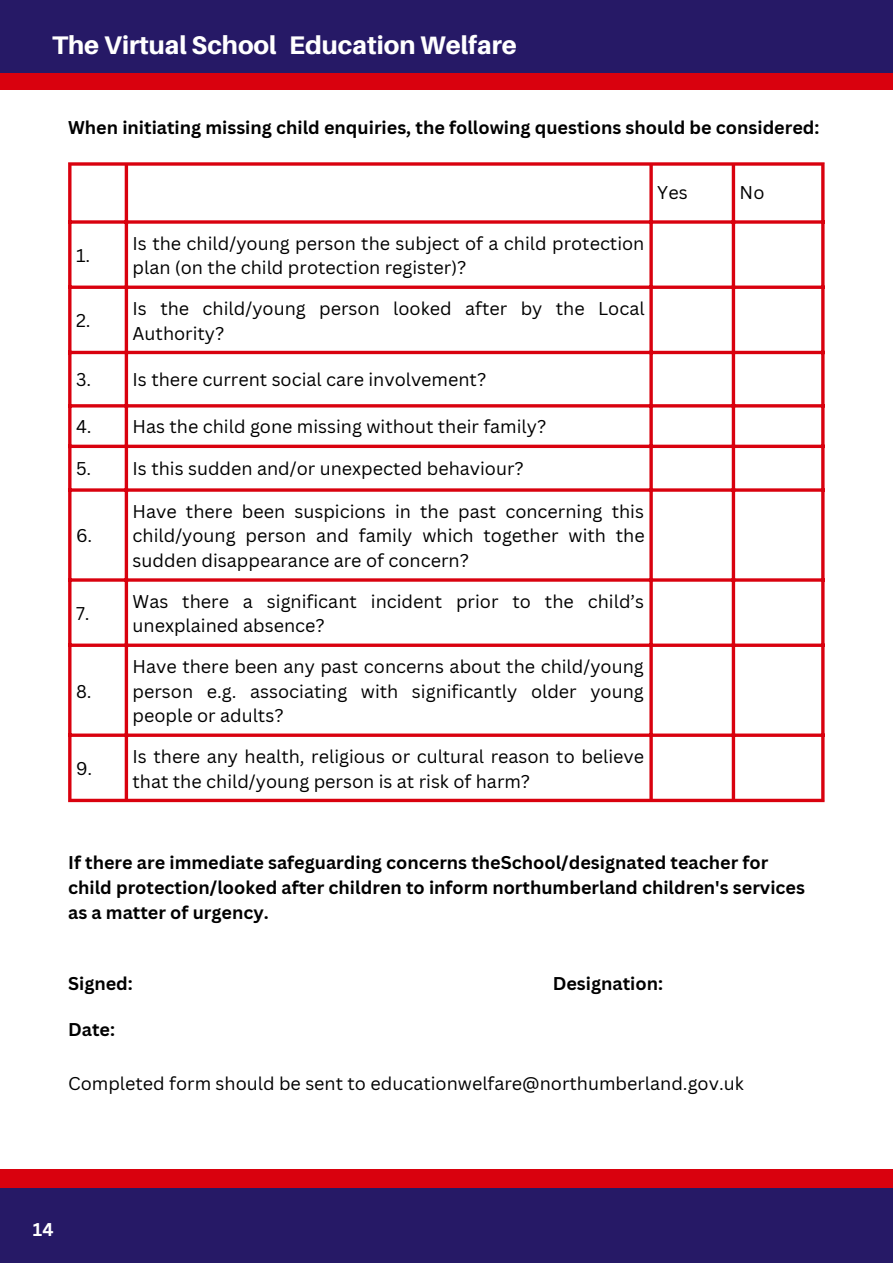
<style>
.page{position:relative;width:893px;height:1264px;background:#fff}
.page>*{position:absolute;margin:0;border:0;box-sizing:border-box;transform-origin:0 0}
.t1{font:800 25.5px "Aileron";color:#fff}
.t2{font:18px/24.8px "Canva Sans";color:#000}
.t3{font:700 18px/24.8px "Canva Sans";color:#000}
.t4{font:700 18px "Canva Sans";color:#fff}
</style>
<div class="page">
<div style="left:0;top:0;width:892px;height:80px;background:#261966"></div>
<div style="left:0;top:73px;width:892px;height:16px;background:#d9010e"></div>
<div style="left:0;top:1169px;width:892px;height:49px;background:#d9010e"></div>
<div style="left:0;top:1188px;width:892px;height:74px;background:#261966"></div>
<svg style="left:71px;top:166px;width:750px;height:632px"></svg>
<hr style="left:68px;top:166px;width:3px;height:632px;background:#d9010e">
<hr style="left:125px;top:166px;width:3px;height:632px;background:#d9010e">
<hr style="left:649px;top:166px;width:3px;height:632px;background:#d9010e">
<svg style="left:731px;top:166px;width:4px;height:632px;background:#df303b"></svg>
<hr style="left:821px;top:166px;width:3px;height:632px;background:#d9010e">
<svg style="left:68px;top:162px;width:756px;height:4px;background:#de2732"></svg>
<svg style="left:71px;top:220px;width:750px;height:4px;background:#de2732"></svg>
<svg style="left:71px;top:285px;width:750px;height:4px;background:#de2732"></svg>
<hr style="left:68px;top:351px;width:756px;height:3px;background:#d9010e">
<hr style="left:68px;top:404px;width:756px;height:3px;background:#d9010e">
<svg style="left:71px;top:444px;width:750px;height:4px;background:#df2a34"></svg>
<hr style="left:68px;top:488px;width:756px;height:3px;background:#d9010e">
<hr style="left:68px;top:578px;width:756px;height:3px;background:#d9010e">
<svg style="left:71px;top:643px;width:750px;height:4px;background:#de2732"></svg>
<svg style="left:71px;top:733px;width:750px;height:4px;background:#de2732"></svg>
<svg style="left:68px;top:798px;width:756px;height:4px;background:#df2f3a"></svg>
<h1 class="t1" style="left:52px;top:29px;width:226px">The Virtual School</h1>
<h1 class="t1" style="left:289px;top:29px;width:229px">Education Welfare</h1>
<p class="t3" style="left:68px;top:114px;width:752px">When initiating missing child enquiries, the following questions should be considered:</p>
<p class="t2" style="left:657px;top:180px;width:32px">Yes</p>
<p class="t2" style="left:739px;top:180px;width:26px">No</p>
<p class="t2" style="left:76px;top:242px;width:16px">1.</p>
<p class="t2" style="left:132px;top:230px;width:513px">Is the child/young person the subject of a child protection plan (on the child protection register)?</p>
<p class="t2" style="left:132px;top:295px;width:513px">Is the child/young person looked after by the Local<br>Authority?</p>
<p class="t2" style="left:76px;top:366px;width:412px">3. Is there current social care involvement?</p>
<p class="t2" style="left:76px;top:414px;width:472px">4. Has the child gone missing without their family?</p>
<p class="t2" style="left:76px;top:455px;width:449px">5. Is this sudden and/or unexpected behaviour?</p>
<p class="t2" style="left:76px;top:308px;width:16px">2.</p>
<p class="t2" style="left:76px;top:523px;width:18px">6.</p>
<p class="t2" style="left:76px;top:600px;width:15px">7.</p>
<p class="t2" style="left:76px;top:678px;width:17px">8.</p>
<p class="t2" style="left:76px;top:755px;width:18px">9.</p>
<p class="t2" style="left:132px;top:498px;width:513px;text-align:justify">Have there been suspicions in the past concerning this child/young person and family which together with the sudden disappearance are of concern?</p>
<p class="t2" style="left:132px;top:588px;width:513px">Was there a significant incident prior to the child’s unexplained absence?</p>
<p class="t2" style="left:132px;top:653px;width:512px;text-align:justify">Have there been any past concerns about the child/young person e.g. associating with significantly older young people or adults?</p>
<p class="t2" style="left:132px;top:743px;width:513px">Is there any health, religious or cultural reason to believe that the child/young person is at risk of harm?</p>
<p class="t3" style="left:68px;top:849px;width:738px">If there are immediate safeguarding concerns theSchool/designated teacher for child protection/looked after children to inform northumberland children's services as a matter of urgency.</p>
<p class="t3" style="left:68px;top:970px;width:66px">Signed:</p>
<p class="t3" style="left:552px;top:970px;width:112px">Designation:</p>
<p class="t3" style="left:68px;top:1016px;width:48px">Date:</p>
<p class="t2" style="left:68px;top:1071px;width:677px">Completed form should be sent to educationwelfare@northumberland.gov.uk</p>
<p class="t4" style="left:33px;top:1216px;width:22px">14</p>
</div>
